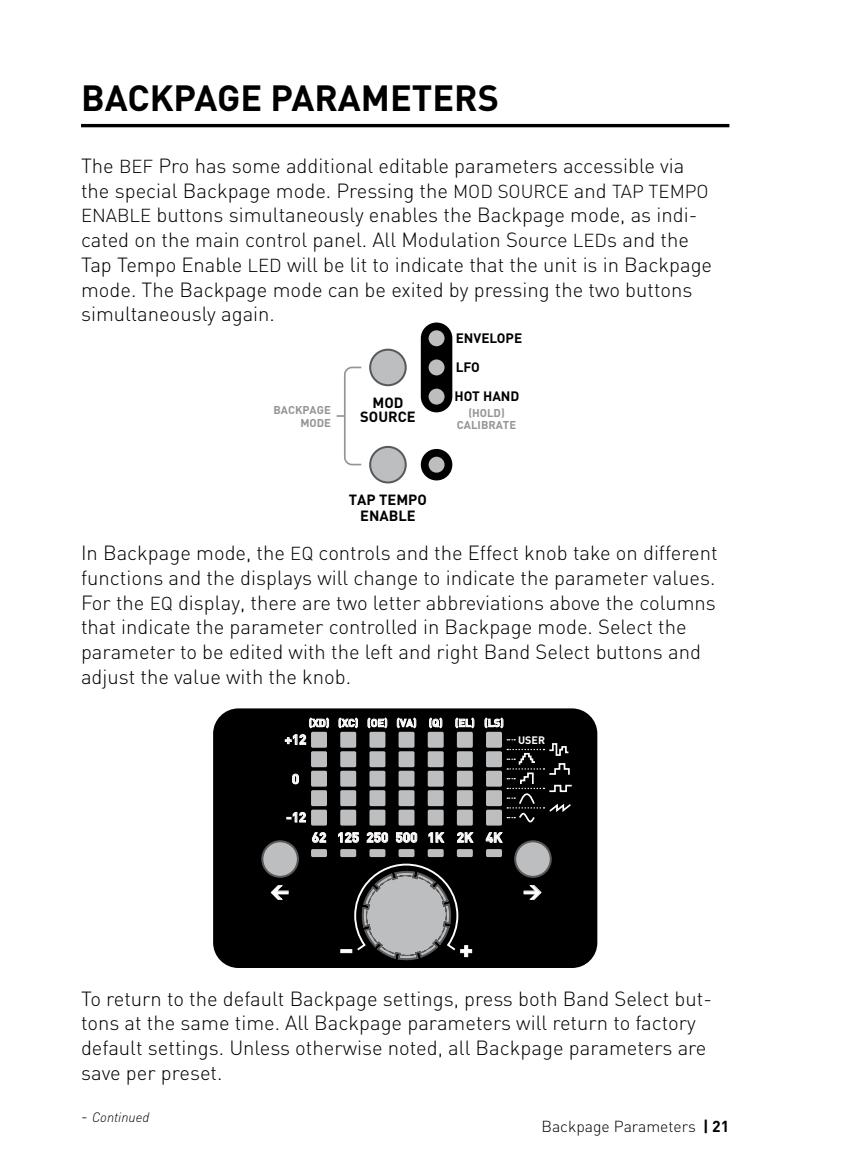
<style>
.page{position:relative;width:851px;height:1175px;background:#fff}
.page>*{position:absolute;margin:0;border:0;box-sizing:border-box;transform-origin:0 0}
.t1{font:700 36px "DIN";color:#000}
.t2{font:300 20.25px/24.8px "DIN";color:#000}
.t3{font:900 18px "DIN";color:#fff}
.t4{font:300 15.75px "DIN";color:#000}
.t5{font:700 14.62px/14.6px "DIN";color:#000;text-align:center}
.t6{font:700 13.5px "DIN";color:#fff}
.t7{font:700 13.5px/29.2px "DIN";color:#000}
.t8{font:italic 300 13.5px "DIN";color:#000}
.t9{font:700 11.25px/12.4px "DIN";color:#939598;text-align:center}
.t10{font:700 10.8px "DIN";color:#fff}
.s1{font-size:18.45px}
.s2{font-style:normal;font-size:15.75px}
.s3{font-weight:700}
</style>
<div class="page">
<hr style="left:81px;top:124px;width:648px;height:3px;background:#000">
<div style="left:213px;top:708px;width:384px;height:260px;background:#000;border-radius:25px"></div>
<svg style="left:312px;top:832px;width:14px;height:10px"></svg>
<svg style="left:338px;top:832px;width:21px;height:10px"></svg>
<div style="left:381px;top:832px;width:7px;height:10px;border:1px solid #fff;border-radius:3px"></div>
<svg style="left:367px;top:832px;width:19px;height:10px"></svg>
<div style="left:411px;top:832px;width:6px;height:10px;border:1px solid #fff;border-radius:3px"></div>
<svg style="left:396px;top:832px;width:19px;height:10px"></svg>
<svg style="left:428px;top:832px;width:16px;height:10px"></svg>
<svg style="left:309px;top:717px;width:20px;height:11px"></svg>
<svg style="left:338px;top:717px;width:20px;height:11px"></svg>
<svg style="left:367px;top:717px;width:20px;height:11px"></svg>
<svg style="left:397px;top:717px;width:19px;height:11px"></svg>
<svg style="left:429px;top:717px;width:13px;height:11px"></svg>
<svg style="left:455px;top:717px;width:19px;height:11px"></svg>
<svg style="left:484px;top:717px;width:19px;height:11px"></svg>
<svg style="left:457px;top:832px;width:16px;height:10px"></svg>
<svg style="left:486px;top:832px;width:16px;height:10px"></svg>
<svg style="left:285px;top:734px;width:21px;height:10px"></svg>
<svg style="left:287px;top:812px;width:19px;height:10px"></svg>
<div style="left:292px;top:774px;width:6px;height:10px;border:1px solid #fff;border-radius:3px"></div>
<svg style="left:294px;top:775px;width:3px;height:7px"></svg>
<svg style="left:271px;top:885px;width:17px;height:14px"></svg>
<svg style="left:524px;top:885px;width:17px;height:14px"></svg>
<svg style="left:507px;top:739px;width:65px;height:84px"></svg>
<div style="left:311px;top:751px;width:16px;height:16px;background:#bcbec0;border-radius:2px"></div>
<div style="left:311px;top:770px;width:16px;height:16px;background:#bcbec0;border-radius:2px"></div>
<div style="left:311px;top:790px;width:16px;height:16px;background:#bcbec0;border-radius:2px"></div>
<div style="left:311px;top:809px;width:16px;height:16px;background:#bcbec0;border-radius:2px"></div>
<div style="left:311px;top:849px;width:16px;height:8px;background:#bcbec0;border-radius:2px"></div>
<div style="left:311px;top:731px;width:16px;height:16px;background:#bcbec0;border-radius:2px"></div>
<div style="left:340px;top:751px;width:16px;height:16px;background:#bcbec0;border-radius:2px"></div>
<div style="left:340px;top:770px;width:16px;height:16px;background:#bcbec0;border-radius:2px"></div>
<div style="left:340px;top:790px;width:16px;height:16px;background:#bcbec0;border-radius:2px"></div>
<div style="left:340px;top:809px;width:16px;height:16px;background:#bcbec0;border-radius:2px"></div>
<div style="left:340px;top:849px;width:16px;height:8px;background:#bcbec0;border-radius:2px"></div>
<div style="left:340px;top:731px;width:16px;height:16px;background:#bcbec0;border-radius:2px"></div>
<div style="left:369px;top:751px;width:16px;height:16px;background:#bcbec0;border-radius:2px"></div>
<div style="left:369px;top:770px;width:16px;height:16px;background:#bcbec0;border-radius:2px"></div>
<div style="left:369px;top:790px;width:16px;height:16px;background:#bcbec0;border-radius:2px"></div>
<div style="left:369px;top:809px;width:16px;height:16px;background:#bcbec0;border-radius:2px"></div>
<div style="left:369px;top:849px;width:16px;height:8px;background:#bcbec0;border-radius:2px"></div>
<div style="left:369px;top:731px;width:16px;height:16px;background:#bcbec0;border-radius:2px"></div>
<div style="left:398px;top:751px;width:16px;height:16px;background:#bcbec0;border-radius:2px"></div>
<div style="left:398px;top:770px;width:16px;height:16px;background:#bcbec0;border-radius:2px"></div>
<div style="left:398px;top:790px;width:16px;height:16px;background:#bcbec0;border-radius:2px"></div>
<div style="left:398px;top:809px;width:16px;height:16px;background:#bcbec0;border-radius:2px"></div>
<div style="left:398px;top:849px;width:16px;height:8px;background:#bcbec0;border-radius:2px"></div>
<div style="left:398px;top:731px;width:16px;height:16px;background:#bcbec0;border-radius:2px"></div>
<div style="left:427px;top:751px;width:16px;height:16px;background:#bcbec0;border-radius:2px"></div>
<div style="left:427px;top:770px;width:16px;height:16px;background:#bcbec0;border-radius:2px"></div>
<div style="left:427px;top:790px;width:16px;height:16px;background:#bcbec0;border-radius:2px"></div>
<div style="left:427px;top:809px;width:16px;height:16px;background:#bcbec0;border-radius:2px"></div>
<div style="left:427px;top:849px;width:16px;height:8px;background:#bcbec0;border-radius:2px"></div>
<div style="left:427px;top:731px;width:16px;height:16px;background:#bcbec0;border-radius:2px"></div>
<div style="left:457px;top:751px;width:16px;height:16px;background:#bcbec0;border-radius:2px"></div>
<div style="left:457px;top:770px;width:16px;height:16px;background:#bcbec0;border-radius:2px"></div>
<div style="left:457px;top:790px;width:16px;height:16px;background:#bcbec0;border-radius:2px"></div>
<div style="left:457px;top:809px;width:16px;height:16px;background:#bcbec0;border-radius:2px"></div>
<div style="left:457px;top:849px;width:16px;height:8px;background:#bcbec0;border-radius:2px"></div>
<div style="left:457px;top:731px;width:16px;height:16px;background:#bcbec0;border-radius:2px"></div>
<div style="left:486px;top:751px;width:16px;height:16px;background:#bcbec0;border-radius:2px"></div>
<div style="left:486px;top:770px;width:16px;height:16px;background:#bcbec0;border-radius:2px"></div>
<div style="left:486px;top:790px;width:16px;height:16px;background:#bcbec0;border-radius:2px"></div>
<div style="left:486px;top:809px;width:16px;height:16px;background:#bcbec0;border-radius:2px"></div>
<div style="left:486px;top:849px;width:16px;height:8px;background:#bcbec0;border-radius:2px"></div>
<div style="left:486px;top:731px;width:16px;height:16px;background:#bcbec0;border-radius:2px"></div>
<svg style="left:341px;top:863px;width:131px;height:97px"></svg>
<div style="left:262px;top:841px;width:36px;height:35px;background:#bcbec0;border-radius:50%"></div>
<div style="left:261px;top:840px;width:38px;height:37px;border:2px solid #58595b;border-radius:50%"></div>
<div style="left:515px;top:841px;width:35px;height:35px;background:#bcbec0;border-radius:50%"></div>
<div style="left:514px;top:840px;width:37px;height:37px;border:2px solid #58595b;border-radius:50%"></div>
<div style="left:421px;top:450px;width:30px;height:29px;background:#000;border-radius:50%"></div>
<div style="left:421px;top:449px;width:31px;height:31px;border:2px solid #000;border-radius:50%"></div>
<svg style="left:336px;top:366px;width:26px;height:100px"></svg>
<div style="left:421px;top:322px;width:31px;height:90px;background:#000;border-radius:16px"></div>
<div style="left:428px;top:359px;width:16px;height:16px;background:#bcbec0;border-radius:50%"></div>
<div style="left:428px;top:330px;width:16px;height:16px;background:#bcbec0;border-radius:50%"></div>
<div style="left:428px;top:388px;width:16px;height:16px;background:#bcbec0;border-radius:50%"></div>
<div style="left:428px;top:457px;width:16px;height:15px;background:#bcbec0;border-radius:50%"></div>
<div style="left:370px;top:350px;width:35px;height:35px;background:#bcbec0;border-radius:50%"></div>
<div style="left:369px;top:349px;width:38px;height:37px;border:2px solid #58595b;border-radius:50%"></div>
<div style="left:370px;top:447px;width:35px;height:35px;background:#bcbec0;border-radius:50%"></div>
<div style="left:369px;top:446px;width:38px;height:37px;border:2px solid #58595b;border-radius:50%"></div>
<h1 class="t1" style="left:81px;top:74px;width:419px">BACKPAGE PARAMETERS</h1>
<p class="t2" style="left:81px;top:153px;width:632px">The <span class="s1">BEF</span> Pro has some additional editable parameters accessible via the special Backpage mode. Pressing the <span class="s1">MOD SOURCE</span> and <span class="s1">TAP TEMPO ENABLE</span> buttons simultaneously enables the Backpage mode, as indi&shy;cated on the main control panel. All Modulation Source <span class="s1">LED</span>s and the Tap Tempo Enable <span class="s1">LED</span> will be lit to indicate that the unit is in Backpage mode. The Backpage mode can be exited by pressing the two buttons simultaneously again.</p>
<p class="t9" style="left:273px;top:403px;width:59px;text-align:right">BACKPAGE<br>MODE</p>
<p class="t5" style="left:360px;top:394px;width:57px">MOD<br>SOURCE</p>
<p class="t5" style="left:349px;top:491px;width:79px;line-height:15.8px">TAP TEMPO<br>ENABLE</p>
<p class="t7" style="left:454px;top:322px;width:69px">ENVELOPE<br>LFO<br>HOT HAND</p>
<p class="t9" style="left:457px;top:406px;width:61px">(HOLD)<br>CALIBRATE</p>
<p class="t2" style="left:81px;top:540px;width:638px">In Backpage mode, the <span class="s1">EQ</span> controls and the Effect knob take on different functions and the displays will change to indicate the parameter values.<br>For the <span class="s1">EQ</span> display, there are two letter abbreviations above the columns that indicate the parameter controlled in Backpage mode. Select the parameter to be edited with the left and right Band Select buttons and adjust the value with the knob.</p>
<p class="t10" style="left:309px;top:715px;width:196px">(XD) (XC) (OE) (VA) (Q) (EL) (LS)</p>
<p class="t6" style="left:284px;top:730px;width:23px">+12</p>
<p class="t6" style="left:292px;top:770px;width:9px">0</p>
<p class="t6" style="left:286px;top:808px;width:22px">-12</p>
<p class="t6" style="left:312px;top:828px;width:134px">62 125 250 500 1K</p>
<p class="t6" style="left:456px;top:828px;width:47px">2K 4K</p>
<p class="t10" style="left:518px;top:732px;width:28px">USER</p>
<p class="t3" style="left:270px;top:879px;width:20px">&lt;</p>
<p class="t3" style="left:523px;top:879px;width:20px">&gt;</p>
<p class="t2" style="left:81px;top:985px;width:632px">To return to the default Backpage settings, press both Band Select but&shy;tons at the same time. All Backpage parameters will return to factory default settings. Unless otherwise noted, all Backpage parameters are save per preset.</p>
<p class="t8" style="left:81px;top:1109px;width:70px"><span class="s2">-</span> Continued</p>
<p class="t4" style="left:541px;top:1116px;width:189px">Backpage Parameters <span class="s3">| 21</span></p>
</div>
